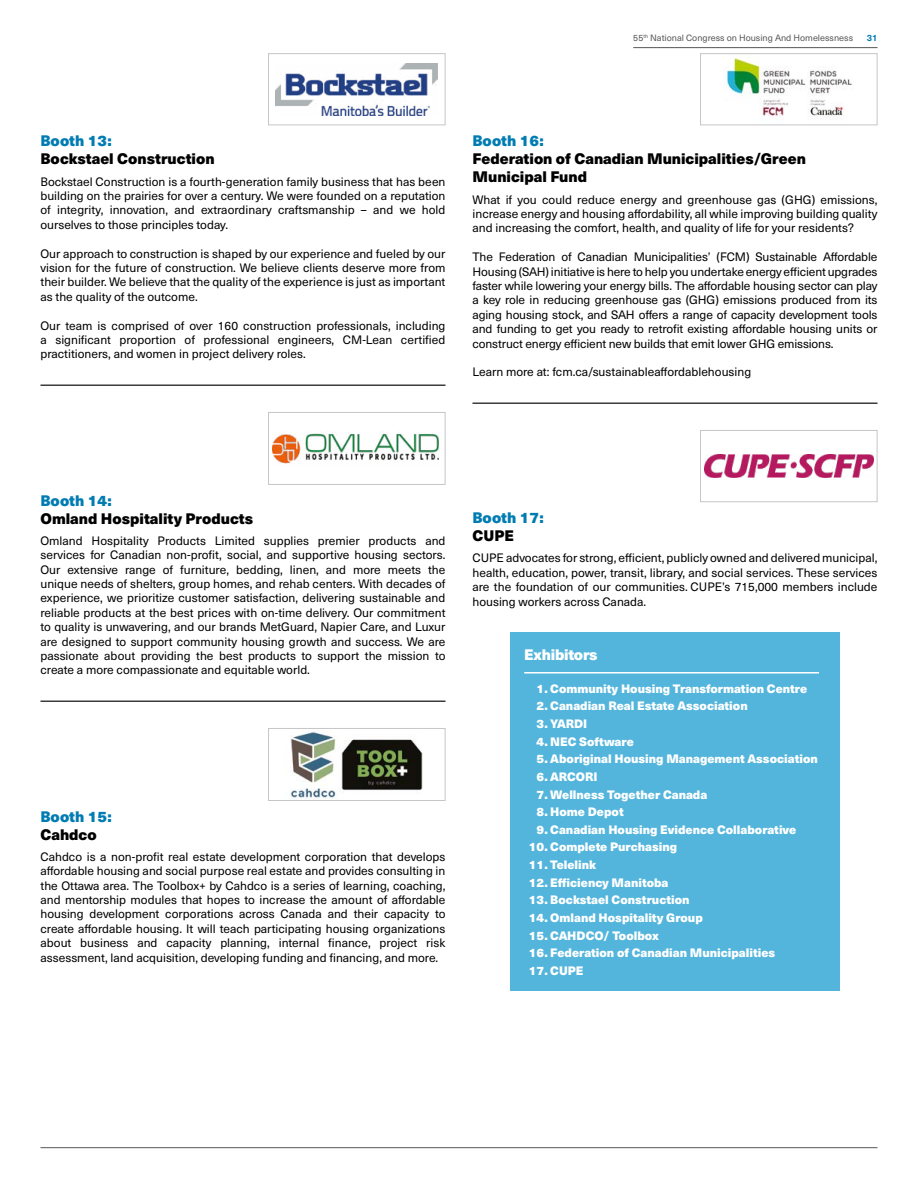
<style>
.page{position:relative;width:918px;height:1188px;background:#fff}
.page>*{position:absolute;margin:0;border:0;box-sizing:border-box;transform-origin:0 0}
.t1{font:900 15px/18px "Neue Haas Unica W1 G";color:#000}
.t2{font:900 15px "Neue Haas Unica W1 G";color:#007cb2}
.t3{font:900 15px "Neue Haas Unica W1 G";letter-spacing:-.015em;color:#fff}
.t4{font:12px/14.4px "Neue Haas Unica W1 G";color:#000;text-align:justify}
.t5{font:900 12px "Neue Haas Unica W1 G";color:#fff}
.t6{font:9px "Neue Haas Unica W1 G";color:#575756}
.t7{font:700 9px "Neue Haas Unica W1 G";color:#007cb2}
</style>
<div class="page">
<hr style="left:633px;top:47px;width:245px;height:1px;background:#575756">
<hr style="left:40px;top:1147px;width:838px;height:1px;background:#575756">
<img style="left:276px;top:64px;width:162px;height:51px">
<div style="left:268px;top:53px;width:178px;height:72px;border:1px solid #c6c6c6"></div>
<hr style="left:40px;top:384px;width:406px;height:2px;background:#3c3c3b">
<img style="left:272px;top:433px;width:167px;height:31px">
<div style="left:268px;top:412px;width:178px;height:73px;border:1px solid #c6c6c6"></div>
<hr style="left:40px;top:700px;width:406px;height:2px;background:#3c3c3b">
<img style="left:290px;top:731px;width:133px;height:68px">
<div style="left:268px;top:728px;width:178px;height:73px;border:1px solid #c6c6c6"></div>
<img style="left:726px;top:57px;width:126px;height:62px">
<div style="left:700px;top:53px;width:178px;height:72px;border:1px solid #c6c6c6"></div>
<hr style="left:472px;top:402px;width:406px;height:2px;background:#3c3c3b">
<img style="left:704px;top:455px;width:169px;height:22px">
<div style="left:700px;top:430px;width:178px;height:72px;border:1px solid #c6c6c6"></div>
<div style="left:510px;top:632px;width:330px;height:358px;background:#53b5dc"></div>
<hr style="left:524px;top:672px;width:295px;height:2px;background:#fff">
<p class="t6" style="left:633px;top:31px;width:221px">55<sup>th</sup> National Congress on Housing And Homelessness</p>
<p class="t7" style="left:867px;top:30px;width:12px">31</p>
<p class="t2" style="left:40px;top:129px;width:73px">Booth 13:</p>
<p class="t1" style="left:40px;top:149px;width:176px">Bockstael Construction</p>
<p class="t4" style="left:40px;top:173px;width:407px">Bockstael Construction is a fourth-generation family business that has been building on the prairies for over a century. We were founded on a reputation of integrity, innovation, and extraordinary craftsmanship – and we hold ourselves to those principles today.</p>
<p class="t4" style="left:40px;top:245px;width:407px">Our approach to construction is shaped by our experience and fueled by our vision for the future of construction. We believe clients deserve more from their builder. We believe that the quality of the experience is just as important as the quality of the outcome.</p>
<p class="t4" style="left:40px;top:317px;width:407px">Our team is comprised of over 160 construction professionals, including a significant proportion of professional engineers, CM-Lean certified practitioners, and women in project delivery roles.</p>
<p class="t2" style="left:472px;top:129px;width:73px">Booth 16:</p>
<p class="t1" style="left:472px;top:149px;width:335px">Federation of Canadian Municipalities/Green<br>Municipal Fund</p>
<p class="t4" style="left:472px;top:191px;width:407px">What if you could reduce energy and greenhouse gas (GHG) emissions, increase energy and housing affordability, all while improving building quality and increasing the comfort, health, and quality of life for your residents?</p>
<p class="t4" style="left:472px;top:249px;width:407px">The Federation of Canadian Municipalities’ (FCM) Sustainable Affordable Housing (SAH) initiative is here to help you undertake energy efficient upgrades faster while lowering your energy bills. The affordable housing sector can play a key role in reducing greenhouse gas (GHG) emissions produced from its aging housing stock, and SAH offers a range of capacity development tools and funding to get you ready to retrofit existing affordable housing units or construct energy efficient new builds that emit lower GHG emissions.</p>
<p class="t4" style="left:472px;top:364px;width:280px">Learn more at: fcm.ca/sustainableaffordablehousing</p>
<p class="t2" style="left:40px;top:488px;width:73px">Booth 14:</p>
<p class="t1" style="left:40px;top:508px;width:214px">Omland Hospitality Products</p>
<p class="t4" style="left:40px;top:533px;width:407px">Omland Hospitality Products Limited supplies premier products and services for Canadian non-profit, social, and supportive housing sectors.<br>Our extensive range of furniture, bedding, linen, and more meets the unique needs of shelters, group homes, and rehab centers. With decades of experience, we prioritize customer satisfaction, delivering sustainable and reliable products at the best prices with on-time delivery. Our commitment to quality is unwavering, and our brands MetGuard, Napier Care, and Luxur are designed to support community housing growth and success. We are passionate about providing the best products to support the mission to create a more compassionate and equitable world.</p>
<p class="t2" style="left:40px;top:804px;width:73px">Booth 15:</p>
<p class="t1" style="left:40px;top:824px;width:58px">Cahdco</p>
<p class="t4" style="left:40px;top:849px;width:407px">Cahdco is a non-profit real estate development corporation that develops affordable housing and social purpose real estate and provides consulting in the Ottawa area. The Toolbox+ by Cahdco is a series of learning, coaching, and mentorship modules that hopes to increase the amount of affordable housing development corporations across Canada and their capacity to create affordable housing. It will teach participating housing organizations about business and capacity planning, internal finance, project risk assessment, land acquisition, developing funding and financing, and more.</p>
<p class="t2" style="left:472px;top:506px;width:73px">Booth 17:</p>
<p class="t1" style="left:472px;top:526px;width:43px">CUPE</p>
<p class="t4" style="left:472px;top:550px;width:407px">CUPE advocates for strong, efficient, publicly owned and delivered municipal, health, education, power, transit, library, and social services. These services are the foundation of our communities. CUPE’s 715,000 members include housing workers across Canada.</p>
<p class="t3" style="left:524px;top:643px;width:75px">Exhibitors</p>
<p class="t5" style="left:537px;top:679px;width:272px">1. Community Housing Transformation Centre</p>
<p class="t5" style="left:537px;top:697px;width:213px">2. Canadian Real Estate Association</p>
<p class="t5" style="left:537px;top:714px;width:52px">3. YARDI</p>
<p class="t5" style="left:537px;top:732px;width:99px">4. NEC Software</p>
<p class="t5" style="left:537px;top:749px;width:283px">5. Aboriginal Housing Management Association</p>
<p class="t5" style="left:537px;top:767px;width:63px">6. ARCORI</p>
<p class="t5" style="left:537px;top:785px;width:172px">7. Wellness Together Canada</p>
<p class="t5" style="left:537px;top:802px;width:89px">8. Home Depot</p>
<p class="t5" style="left:537px;top:820px;width:261px">9. Canadian Housing Evidence Collaborative</p>
<p class="t5" style="left:529px;top:838px;width:150px">10. Complete Purchasing</p>
<p class="t5" style="left:529px;top:855px;width:69px">11. Telelink</p>
<p class="t5" style="left:529px;top:873px;width:141px">12. Efficiency Manitoba</p>
<p class="t5" style="left:529px;top:891px;width:162px">13. Bockstael Construction</p>
<p class="t5" style="left:529px;top:908px;width:175px">14. Omland Hospitality Group</p>
<p class="t5" style="left:529px;top:926px;width:131px">15. CAHDCO/ Toolbox</p>
<p class="t5" style="left:529px;top:944px;width:248px">16. Federation of Canadian Municipalities</p>
<p class="t5" style="left:529px;top:961px;width:56px">17. CUPE</p>
</div>
